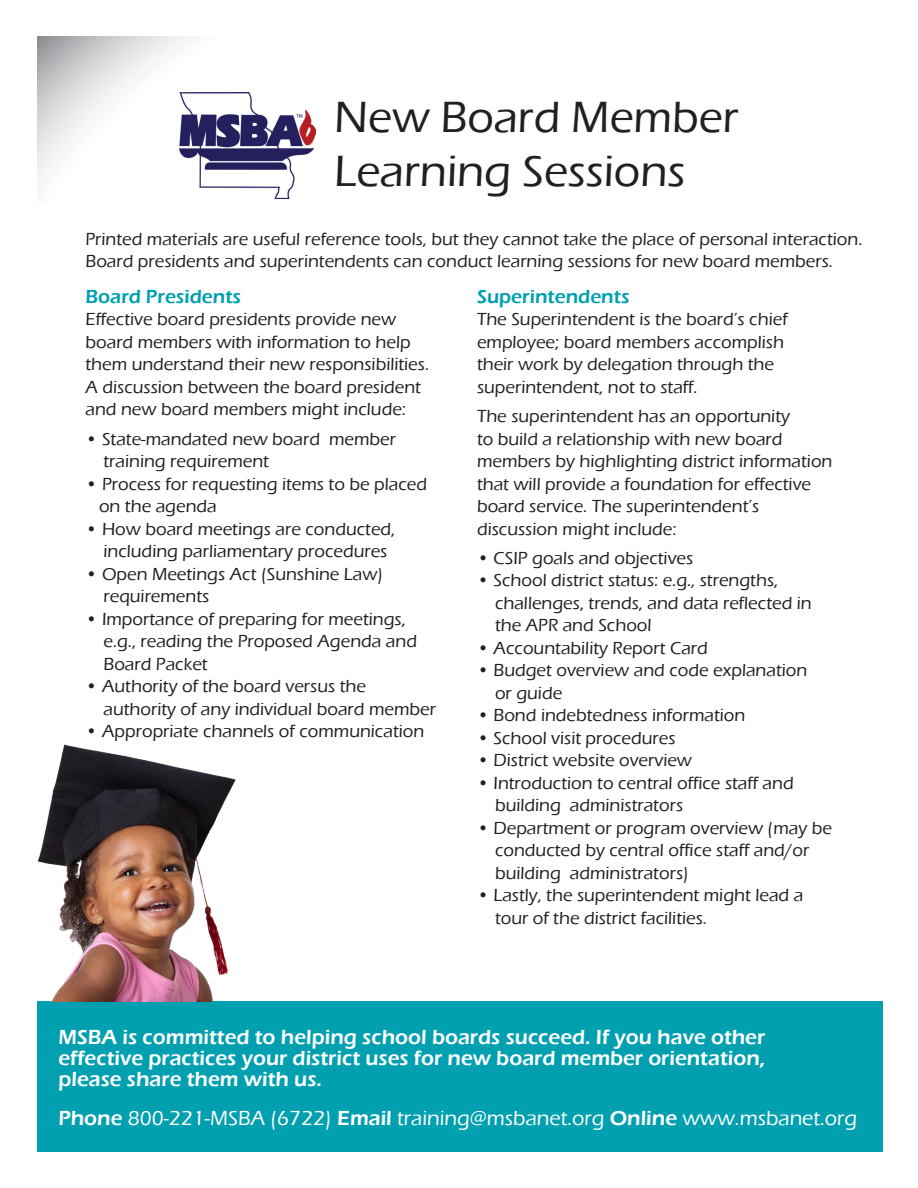
<style>
.page{position:relative;width:918px;height:1188px;background:#fff}
.page>*{position:absolute;margin:0;border:0;box-sizing:border-box;transform-origin:0 0}
.t1{font:500 45px/54px "Eras ITC";color:#231f20}
.t2{font:600 21px/21px "Eras ITC";color:#fff;text-align:justify}
.t3{font:500 21px "Eras ITC";color:#fff}
.Body_Heading{font:600 19.5px "Eras ITC";color:#00a0b0}
.Body{font:500 18px/22.5px "Eras ITC";color:#231f20}
.s1{font-weight:600}
</style>
<div class="page">
<div style="left:37px;top:1002px;width:846px;height:150px;background:#00a0b0"></div>
<img style="left:37px;top:36px;width:155px;height:150px">
<img style="left:37px;top:744px;width:209px;height:258px">
<img style="left:180px;top:92px;width:136px;height:107px">
<p class="t1" style="left:334px;top:91px;width:406px">New Board Member<br>Learning Sessions</p>
<p class="Body" style="left:86px;top:228px;width:778px">Printed materials are useful reference tools, but they cannot take the place of personal interaction.<br>Board presidents and superintendents can conduct learning sessions for new board members.</p>
<p class="Body_Heading" style="left:86px;top:285px;width:157px">Board Presidents</p>
<p class="Body" style="left:86px;top:308px;width:345px">Effective board presidents provide new board members with information to help them understand their new responsibilities.<br>A discussion between the board president and new board members might include:</p>
<p class="Body" style="left:104px;top:428px;width:294px;text-indent:-18px">• State-mandated new board member training requirement</p>
<p class="Body" style="left:99px;top:473px;width:330px;text-indent:-14px">• Process for requesting items to be placed on the agenda</p>
<p class="Body" style="left:86px;top:518px;width:311px;text-align:center">• How board meetings are conducted, including parliamentary procedures</p>
<p class="Body" style="left:86px;top:563px;width:299px">• Open Meetings Act (Sunshine Law)</p>
<p class="Body" style="left:104px;top:585px;width:107px">requirements</p>
<p class="Body" style="left:104px;top:608px;width:315px;text-indent:-18px">• Importance of preparing for meetings, e.g., reading the Proposed Agenda and<br>Board Packet</p>
<p class="Body" style="left:104px;top:675px;width:334px;text-indent:-18px">• Authority of the board versus the authority of any individual board member</p>
<p class="Body" style="left:86px;top:720px;width:340px">• Appropriate channels of communication</p>
<p class="Body_Heading" style="left:477px;top:285px;width:154px">Superintendents</p>
<p class="Body" style="left:477px;top:308px;width:312px">The Superintendent is the board’s chief employee; board members accomplish their work by delegation through the superintendent, not to staff.</p>
<p class="Body" style="left:477px;top:405px;width:357px">The superintendent has an opportunity<br>to build a relationship with new board members by highlighting district information that will provide a foundation for effective board service. The superintendent’s discussion might include:</p>
<p class="Body" style="left:477px;top:547px;width:218px">• CSIP goals and objectives</p>
<p class="Body" style="left:495px;top:569px;width:318px;text-indent:-18px">• School district status: e.g., strengths, challenges, trends, and data reflected in the APR and School</p>
<p class="Body" style="left:477px;top:637px;width:232px">• Accountability Report Card</p>
<p class="Body" style="left:495px;top:659px;width:314px;text-indent:-18px">• Budget overview and code explanation or guide</p>
<p class="Body" style="left:477px;top:704px;width:270px">• Bond indebtedness information</p>
<p class="Body" style="left:477px;top:727px;width:200px">• School visit procedures</p>
<p class="Body" style="left:477px;top:749px;width:217px">• District website overview</p>
<p class="Body" style="left:495px;top:772px;width:300px;text-indent:-18px">• Introduction to central office staff and building administrators</p>
<p class="Body" style="left:477px;top:817px;width:356px">• Department or program overview (may be</p>
<p class="Body" style="left:495px;top:839px;width:316px">conducted by central office staff and/or</p>
<p class="Body" style="left:495px;top:862px;width:195px">building administrators)</p>
<p class="Body" style="left:495px;top:884px;width:310px;text-indent:-18px">• Lastly, the superintendent might lead a tour of the district facilities.</p>
<p class="t2" style="left:58px;top:1026px;width:708px">MSBA is committed to helping school boards succeed. If you have other effective practices your district uses for new board member orientation, please share them with us.</p>
<p class="t3" style="left:58px;top:1106px;width:800px"><span class="s1">Phone</span> 800-221-MSBA (6722) <span class="s1">Email</span> training@msbanet.org <span class="s1">Online</span> www.msbanet.org</p>
</div>
